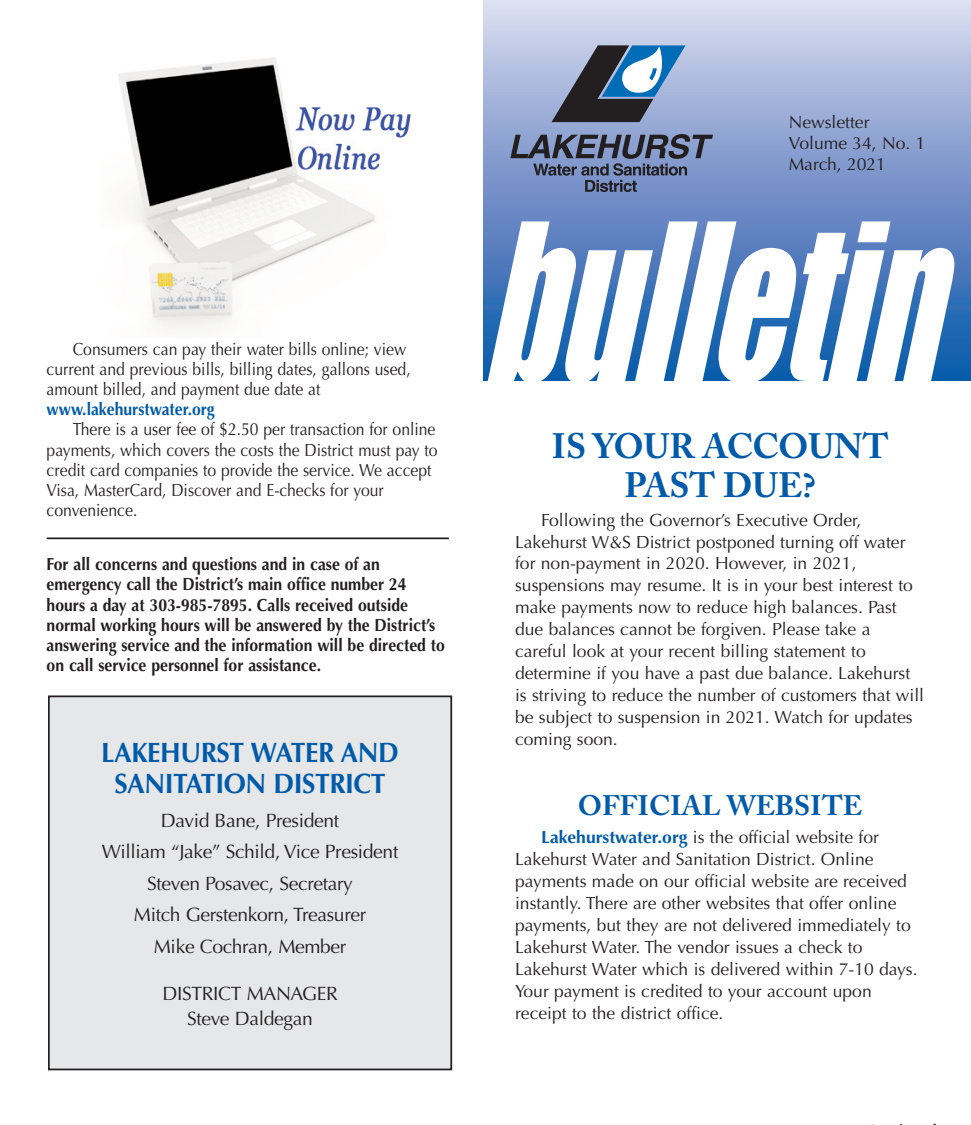
<style>
.page{position:relative;width:971px;height:1125px;background:#fff}
.page>*{position:absolute;margin:0;border:0;box-sizing:border-box;transform-origin:0 0}
.t1{font:italic 201.78px "Impact";color:#fff;scale:.7 1}
.t2{font:700 35px/38.5px "Adobe Caslon";color:#015ba9;text-align:center}
.t3{font:700 28px/31.5px "Optima";letter-spacing:-.015em;color:#015ba9;text-align:center;scale:.95 1}
.t4{font:700 28px "Adobe Caslon";color:#015ba9}
.t5{font:19.25px/31.5px "Optima";letter-spacing:-.015em;color:#231f20;text-align:center}
.t6{font:17.5px/21.9px "Optima";color:#231f20}
.t7{font:17.5px/20.1px "Optima";color:#231f20;scale:.9 1}
.t8{font:700 17.5px/20.1px "Optima";color:#231f20;scale:.9 1}
.t9{font:700 17.5px "Optima";color:#015ba9;scale:.9 1}
.s1{font-weight:700;color:#015ba9}
</style>
<div class="page">
<img style="left:118px;top:57px;width:293px;height:273px">
<div style="left:483px;top:0;width:487px;height:380px;background:linear-gradient(to bottom,#ded8ed,#0953a7)"></div>
<svg style="left:510px;top:134px;width:202px;height:58px"></svg>
<svg style="left:551px;top:45px;width:134px;height:77px"></svg>
<div style="left:50px;top:697px;width:400px;height:371px;background:#e6e7e9"></div>
<div style="left:48px;top:695px;width:404px;height:375px;border:2px solid #231f20"></div>
<hr style="left:47px;top:537px;width:401px;height:2px;background:#231f20">
<p class="t7" style="left:47px;top:340px;width:406px;text-indent:26px">Consumers can pay their water bills online; view current and previous bills, billing dates, gallons used, amount billed, and payment due date at</p>
<p class="t9" style="left:47px;top:402px;width:188px">www.lakehurstwater.org</p>
<p class="t7" style="left:47px;top:421px;width:436px;text-indent:26px">There is a user fee of $2.50 per transaction for online payments, which covers the costs the District must pay to credit card companies to provide the service. We accept Visa, MasterCard, Discover and E-checks for your convenience.</p>
<p class="t8" style="left:47px;top:556px;width:443px">For all concerns and questions and in case of an emergency call the District’s main office number 24 hours a day at 303-985-7895. Calls received outside normal working hours will be answered by the District’s answering service and the information will be directed to on call service personnel for assistance.</p>
<h3 class="t3" style="left:101px;top:739px;width:314px">LAKEHURST WATER AND<br>SANITATION DISTRICT</h3>
<p class="t5" style="left:102px;top:806px;width:298px">David Bane, President<br>William “Jake” Schild, Vice President<br>Steven Posavec, Secretary<br>Mitch Gerstenkorn, Treasurer<br>Mike Cochran, Member</p>
<p class="t5" style="left:162px;top:982px;width:177px;line-height:24.5px">DISTRICT MANAGER<br>Steve Daldegan</p>
<p class="t6" style="left:788px;top:113px;width:138px;line-height:21px">Newsletter<br>Volume 34, No. 1<br>March, 2021</p>
<h1 class="t1" style="left:482px;top:237px;width:697px">bulletin</h1>
<h2 class="t2" style="left:551px;top:431px;width:338px">IS YOUR ACCOUNT<br>PAST DUE?</h2>
<p class="t6" style="left:515px;top:510px;width:410px;text-indent:26px">Following the Governor’s Executive Order, Lakehurst W&amp;S District postponed turning off water for non-payment in 2020. However, in 2021, suspensions may resume. It is in your best interest to make payments now to reduce high balances. Past due balances cannot be forgiven. Please take a careful look at your recent billing statement to determine if you have a past due balance. Lakehurst is striving to reduce the number of customers that will be subject to suspension in 2021. Watch for updates coming soon.</p>
<h3 class="t4" style="left:577px;top:793px;width:286px">OFFICIAL WEBSITE</h3>
<p class="t6" style="left:515px;top:828px;width:404px;text-indent:26px"><span class="s1">Lakehurstwater.org</span> is the official website for Lakehurst Water and Sanitation District. Online payments made on our official website are received instantly. There are other websites that offer online payments, but they are not delivered immediately to Lakehurst Water. The vendor issues a check to Lakehurst Water which is delivered within 7-10 days.<br>Your payment is credited to your account upon receipt to the district office.</p>
</div>
